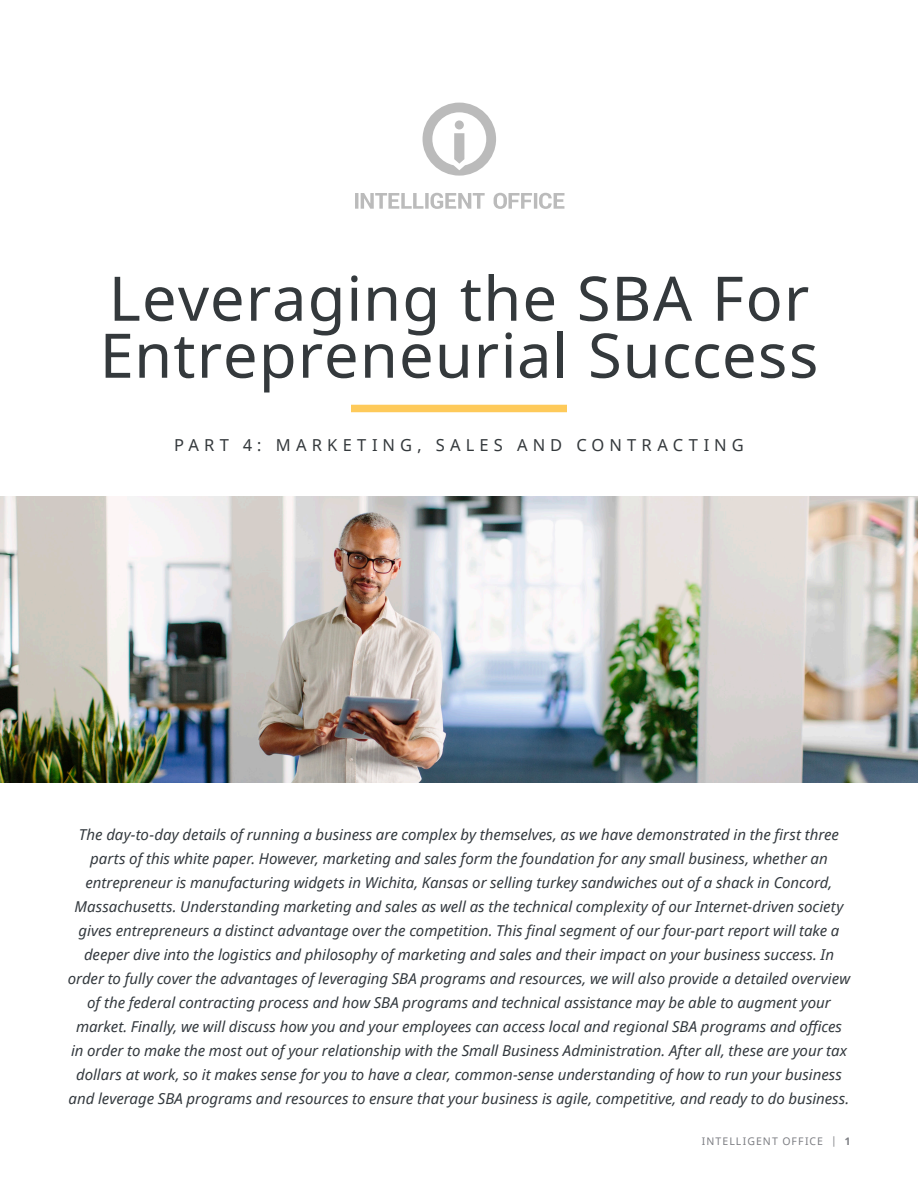
<style>
.page{position:relative;width:918px;height:1188px;background:#fff}
.page>*{position:absolute;margin:0;border:0;box-sizing:border-box;transform-origin:0 0}
.t1{font:61.5px/57px "Noto Sans";letter-spacing:.02em;color:#34393c}
.part_-_subtitle{font:16.5px "Noto Sans";letter-spacing:.31em;color:#34393c}
.Copy{font:italic 15px/24px "Noto Sans";letter-spacing:-.005em;color:#33393e;text-align:center}
.PAGE_NUMBERS{font:10.5px "Noto Sans";letter-spacing:.105em;color:#7e7f84}
.s1{font-weight:700}
</style>
<div class="page">
<svg style="left:423px;top:103px;width:73px;height:73px"></svg>
<div style="left:455px;top:120px;width:9px;height:9px;background:#bbb;border-radius:50%"></div>
<svg style="left:355px;top:193px;width:130px;height:16px"></svg>
<svg style="left:494px;top:193px;width:70px;height:16px"></svg>
<img style="left:0;top:497px;width:918px;height:286px">
<div style="left:351px;top:405px;width:216px;height:7px;background:#feca5a"></div>
<h1 class="t1" style="left:100px;top:272px;width:720px">Leveraging the SBA For<br>Entrepreneurial Success</h1>
<p class="part_-_subtitle" style="left:174px;top:434px;width:571px">PART 4: MARKETING, SALES AND CONTRACTING</p>
<p class="Copy" style="left:68px;top:822px;width:784px">The day-to-day details of running a business are complex by themselves, as we have demonstrated in the first three parts of this white paper. However, marketing and sales form the foundation for any small business, whether an entrepreneur is manufacturing widgets in Wichita, Kansas or selling turkey sandwiches out of a shack in Concord, Massachusetts. Understanding marketing and sales as well as the technical complexity of our Internet-driven society gives entrepreneurs a distinct advantage over the competition. This final segment of our four-part report will take a deeper dive into the logistics and philosophy of marketing and sales and their impact on your business success. In order to fully cover the advantages of leveraging SBA programs and resources, we will also provide a detailed overview of the federal contracting process and how SBA programs and technical assistance may be able to augment your market. Finally, we will discuss how you and your employees can access local and regional SBA programs and offices<br>in order to make the most out of your relationship with the Small Business Administration. After all, these are your tax dollars at work, so it makes sense for you to have a clear, common-sense understanding of how to run your business and leverage SBA programs and resources to ensure that your business is agile, competitive, and ready to do business.</p>
<p class="PAGE_NUMBERS" style="left:702px;top:1134px;width:150px">INTELLIGENT OFFICE | <span class="s1">1</span></p>
</div>
